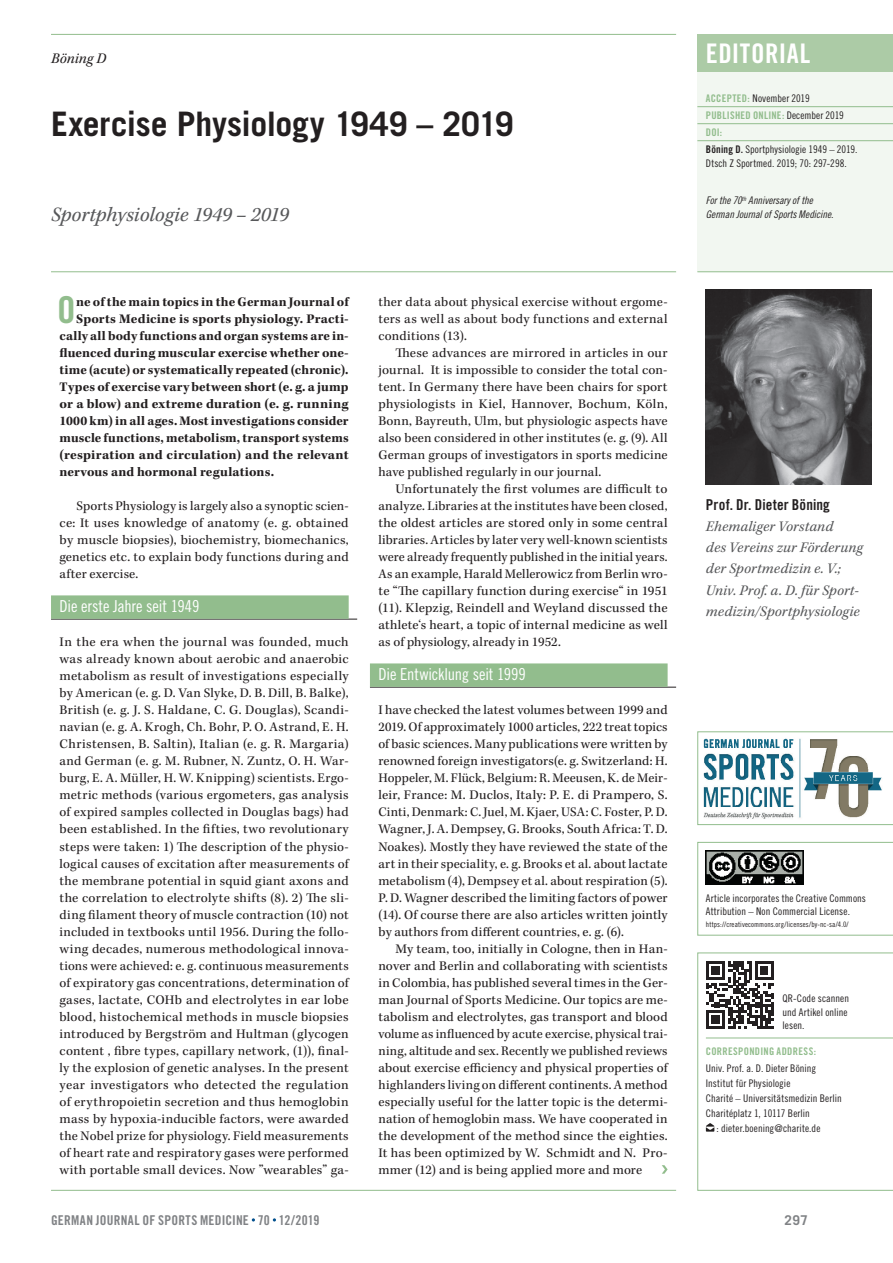
<style>
.page{position:relative;width:893px;height:1263px;background:#fff}
.page>*{position:absolute;margin:0;border:0;box-sizing:border-box;transform-origin:0 0}
.t1{font:37.05px "Trade Gothic LT Std Bd Cn 20";color:#92bd8d}
.t2{font:700 33.75px "Trade Gothic LT Std";letter-spacing:-.005em;color:#231f20}
.t3{font:27px "Trade Gothic LT Std Bd Cn 20";letter-spacing:.02em;color:#fff}
.t4{font:italic 21px "Kepler Std";color:#57585a}
.t5{font:16.5px "Trade Gothic LT Std Cn 18";letter-spacing:-.01em;color:#fff}
.t6{font:italic 15px/21.3px "Kepler Std";letter-spacing:.01em;color:#57585a}
.t7{font:15px "Trade Gothic LT Std Bd Cn 20";letter-spacing:.005em;color:#231f20}
.t8{font:italic 15px "Kepler Std";letter-spacing:.01em;color:#231f20}
.t9{font:13.5px/17px "Kepler Std";letter-spacing:.015em;color:#231f20;text-align:justify}
.t10{font:700 13.5px "Kepler Std";letter-spacing:.01em;color:#231f20}
.t11{font:13.5px "Trade Gothic LT Std Bd Cn 20";letter-spacing:.015em;color:#808285}
.t12{font:700 13.5px "Trade Gothic LT Std";color:#808285}
.t13{font:10.5px/13.5px "Trade Gothic LT Std Cn 18";letter-spacing:.01em;color:#231f20}
.t14{font:10.5px/13.5px "Trade Gothic LT Std Cn 18 Obl";letter-spacing:-.005em;color:#231f20}
.t15{font:10.5px/17px "Trade Gothic LT Std Bd Cn 20";letter-spacing:.025em;color:#92bd8d}
.t16{font:7.5px "Trade Gothic LT Std Cn 18";letter-spacing:.015em;color:#231f20}
.s1{font-family:"Trade Gothic LT Std Bd Cn 20";color:#92bd8d}
.s2{font-family:"Trade Gothic LT Std Cn 18";color:#231f20}
.s3{font-family:"Trade Gothic LT Std Bd Cn 20"}
</style>
<div class="page">
<div style="left:697px;top:34px;width:196px;height:38px;background:#accba6"></div>
<div style="left:697px;top:72px;width:196px;height:200px;background:#f2f7f1"></div>
<hr style="left:697px;top:271px;width:196px;height:1px;background:#92bd8d">
<hr style="left:697px;top:106px;width:196px;height:1px;background:#92bd8d">
<hr style="left:697px;top:123px;width:196px;height:1px;background:#92bd8d">
<hr style="left:697px;top:140px;width:196px;height:1px;background:#92bd8d">
<hr style="left:51px;top:271px;width:625px;height:1px;background:#92bd8d">
<hr style="left:51px;top:34px;width:625px;height:1px;background:#92bd8d">
<hr style="left:51px;top:1190px;width:625px;height:1px;background:#92bd8d">
<svg style="left:697px;top:952px;width:196px;height:239px"></svg>
<svg style="left:662px;top:1165px;width:6px;height:9px"></svg>
<svg style="left:697px;top:731px;width:196px;height:94px"></svg>
<hr style="left:51px;top:619px;width:306px;height:1px;background:#231f20">
<div style="left:51px;top:595px;width:298px;height:24px;background:#92bd8d"></div>
<hr style="left:370px;top:687px;width:306px;height:1px;background:#231f20">
<div style="left:370px;top:663px;width:298px;height:24px;background:#92bd8d"></div>
<svg style="left:706px;top:1123px;width:8px;height:8px"></svg>
<img style="left:706px;top:289px;width:166px;height:196px">
<svg style="left:706px;top:961px;width:68px;height:68px"></svg>
<svg style="left:697px;top:842px;width:196px;height:93px"></svg>
<p class="t8" style="left:51px;top:50px;width:57px">Böning D</p>
<h2 class="t2" style="left:51px;top:103px;width:464px">Exercise Physiology 1949 – 2019</h2>
<h3 class="t4" style="left:51px;top:203px;width:239px">Sportphysiologie 1949 – 2019</h3>
<h1 class="t1" style="left:57px;top:287px;width:20px">O</h1>
<p class="t10" style="left:76px;top:294px;width:274px">ne of the main topics in the German Journal of</p>
<p class="t10" style="left:76px;top:311px;width:274px">Sports Medicine is sports physiology. Practi-</p>
<p class="t10" style="left:60px;top:328px;width:291px">cally all body functions and organ systems are in-</p>
<p class="t10" style="left:60px;top:345px;width:291px">fluenced during muscular exercise whether one-</p>
<p class="t10" style="left:60px;top:362px;width:291px">time (acute) or systematically repeated (chronic).</p>
<p class="t10" style="left:60px;top:379px;width:291px">Types of exercise vary between short (e. g. a jump</p>
<p class="t10" style="left:60px;top:396px;width:291px">or a blow) and extreme duration (e. g. running</p>
<p class="t10" style="left:60px;top:413px;width:291px">1000 km) in all ages. Most investigations consider</p>
<p class="t10" style="left:60px;top:430px;width:291px">muscle functions, metabolism, transport systems</p>
<p class="t10" style="left:60px;top:447px;width:291px">(respiration and circulation) and the relevant</p>
<p class="t10" style="left:60px;top:464px;width:216px">nervous and hormonal regulations.</p>
<p class="t9" style="left:60px;top:498px;width:291px;text-indent:17px">Sports Physiology is largely also a synoptic scien&shy;ce: It uses knowledge of anatomy (e. g. obtained by muscle biopsies), biochemistry, biomechanics, genetics etc. to explain body functions during and after exercise.</p>
<p class="t5" style="left:60px;top:597px;width:141px">Die erste Jahre seit 1949</p>
<p class="t9" style="left:60px;top:634px;width:291px">In the era when the journal was founded, much was already known about aerobic and anaerobic metabolism as result of investigations especially by American (e. g. D. Van Slyke, D. B. Dill, B. Balke), British (e. g. J. S. Haldane, C. G. Douglas), Scandi&shy;navian (e. g. A. Krogh, Ch. Bohr, P. O. Astrand, E. H.<br>Christensen, B. Saltin), Italian (e. g. R. Margaria) and German (e. g. M. Rubner, N. Zuntz, O. H. War&shy;burg, E. A. Müller, H. W. Knipping) scientists. Ergo&shy;metric methods (various ergometers, gas analysis of expired samples collected in Douglas bags) had been established. In the fifties, two revolutionary steps were taken: 1) The description of the physio&shy;logical causes of excitation after measurements of the membrane potential in squid giant axons and the correlation to electrolyte shifts (8). 2) The sli&shy;ding filament theory of muscle contraction (10) not included in textbooks until 1956. During the follo&shy;wing decades, numerous methodological innova&shy;tions were achieved: e. g. continuous measurements of expiratory gas concentrations, determination of gases, lactate, COHb and electrolytes in ear lobe blood, histochemical methods in muscle biopsies introduced by Bergström and Hultman (glycogen content , fibre types, capillary network, (1)), final&shy;ly the explosion of genetic analyses. In the present year investigators who detected the regulation of erythropoietin secretion and thus hemoglobin mass by hypoxia-inducible factors, were awarded the Nobel prize for physiology. Field measurements of heart rate and respiratory gases were performed with portable small devices. Now ”wearables” ga-</p>
<p class="t9" style="left:378px;top:294px;width:291px">ther data about physical exercise without ergome&shy;ters as well as about body functions and external conditions (13).</p>
<p class="t9" style="left:378px;top:345px;width:291px;text-indent:17px">These advances are mirrored in articles in our journal. It is impossible to consider the total con&shy;tent. In Germany there have been chairs for sport physiologists in Kiel, Hannover, Bochum, Köln, Bonn, Bayreuth, Ulm, but physiologic aspects have also been considered in other institutes (e. g. (9). All German groups of investigators in sports medicine have published regularly in our journal.</p>
<p class="t9" style="left:378px;top:481px;width:291px;text-indent:17px">Unfortunately the first volumes are difficult to analyze. Libraries at the institutes have been closed, the oldest articles are stored only in some central libraries. Articles by later very well-known scientists were already frequently published in the initial years.<br>As an example, Harald Mellerowicz from Berlin wro&shy;te “The capillary function during exercise“ in 1951 (11). Klepzig, Reindell and Weyland discussed the athlete‘s heart, a topic of internal medicine as well as of physiology, already in 1952.</p>
<p class="t5" style="left:378px;top:665px;width:149px">Die Entwicklung seit 1999</p>
<p class="t9" style="left:378px;top:702px;width:291px">I have checked the latest volumes between 1999 and 2019. Of approximately 1000 articles, 222 treat topics of basic sciences. Many publications were written by renowned foreign investigators(e. g. Switzerland: H.<br>Hoppeler, M. Flück, Belgium: R. Meeusen, K. de Meir&shy;leir, France: M. Duclos, Italy: P. E. di Prampero, S.<br>Cinti, Denmark: C. Juel, M. Kjaer, USA: C. Foster, P. D.<br>Wagner, J. A. Dempsey, G. Brooks, South Africa: T. D.<br>Noakes). Mostly they have reviewed the state of the art in their speciality, e. g. Brooks et al. about lactate metabolism (4), Dempsey et al. about respiration (5).<br>P. D. Wagner described the limiting factors of power (14). Of course there are also articles written jointly by authors from different countries, e. g. (6).</p>
<p class="t9" style="left:378px;top:940px;width:291px;text-indent:17px">My team, too, initially in Cologne, then in Han&shy;nover and Berlin and collaborating with scientists in Colombia, has published several times in the Ger&shy;man Journal of Sports Medicine. Our topics are me&shy;tabolism and electrolytes, gas transport and blood volume as influenced by acute exercise, physical trai&shy;ning, altitude and sex. Recently we published reviews about exercise efficiency and physical properties of highlanders living on different continents. A method especially useful for the latter topic is the determi&shy;nation of hemoglobin mass. We have cooperated in the development of the method since the eighties.<br>It has been optimized by W. Schmidt and N. Pro&shy;mmer (12) and is being applied more and more</p>
<h3 class="t3" style="left:706px;top:37px;width:106px">EDITORIAL</h3>
<p class="t13" style="left:706px;top:91px;width:105px"><span class="s1">ACCEPTED:</span> November 2019</p>
<p class="t15" style="left:706px;top:107px;width:139px">PUBLISHED ONLINE: <span class="s2">December 2019<br></span>DOI:</p>
<p class="t13" style="left:706px;top:142px;width:153px"><span class="s3">Böning D.</span> Sportphysiologie 1949 – 2019.<br>Dtsch Z Sportmed. 2019; 70: 297-298.</p>
<p class="t14" style="left:706px;top:194px;width:129px">For the 70<sup>th</sup> Anniversary of the<br>German Journal of Sports Medicine.</p>
<p class="t7" style="left:706px;top:496px;width:125px">Prof. Dr. Dieter Böning</p>
<p class="t6" style="left:706px;top:516px;width:159px">Ehemaliger Vorstand<br>des Vereins zur Förderung der Sportmedizin e. V.;<br>Univ. Prof. a. D. für Sport&shy;medizin/Sportphysiologie</p>
<p class="t13" style="left:706px;top:891px;width:162px">Article incorporates the Creative Commons<br>Attribution – Non Commercial License.</p>
<p class="t16" style="left:706px;top:920px;width:144px">https://creativecommons.org/licenses/by-nc-sa/4.0/</p>
<p class="t13" style="left:782px;top:991px;width:68px">QR-Code scannen und Artikel online lesen.</p>
<p class="t15" style="left:706px;top:1042px;width:112px">CORRESPONDING ADDRESS:</p>
<p class="t13" style="left:706px;top:1061px;width:112px">Univ. Prof. a. D. Dieter Böning</p>
<p class="t13" style="left:706px;top:1076px;width:86px">Institut für Physiologie</p>
<p class="t13" style="left:706px;top:1091px;width:137px">Charité – Universitätsmedizin Berlin</p>
<p class="t13" style="left:706px;top:1106px;width:106px">Charitéplatz 1, 10117 Berlin</p>
<p class="t13" style="left:716px;top:1121px;width:105px">: dieter.boening@charite.de</p>
<p class="t11" style="left:51px;top:1212px;width:270px">GERMAN JOURNAL OF SPORTS MEDICINE 70 12/2019</p>
<p class="t12" style="left:784px;top:1211px;width:25px">297</p>
</div>
